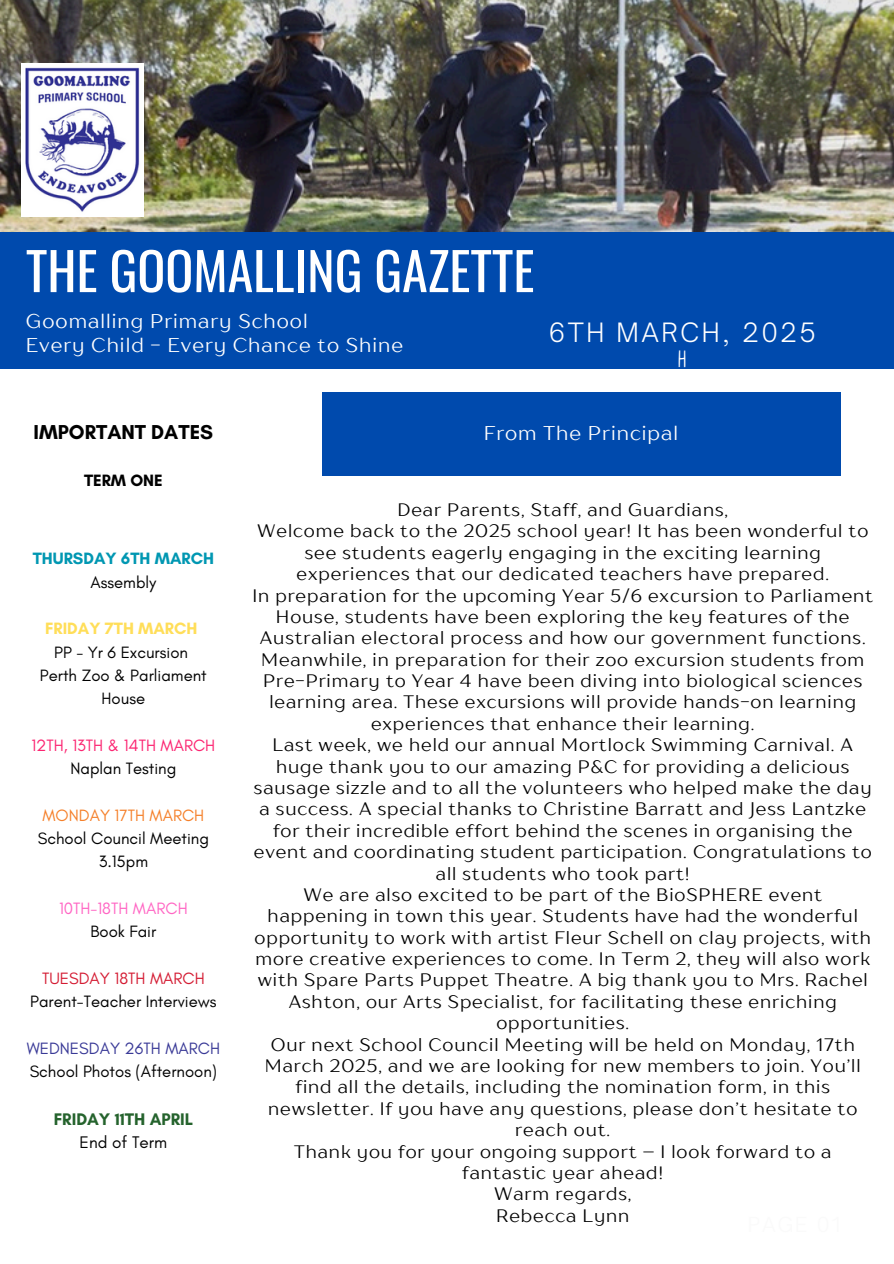
<style>
.page{position:relative;width:894px;height:1264px;background:#fff}
.page>*{position:absolute;margin:0;border:0;box-sizing:border-box;transform-origin:0 0}
.t1{font:51.9px "Oswald";color:#fff}
.t2{font:300 25.5px "Open Sauce One";letter-spacing:.1em;color:#fff}
.t3{font:700 20.55px "Glacial Indifference";color:#000}
.t4{font:19.8px/23.7px "TT Drugs";letter-spacing:.05em;color:#fff}
.t5{font:18px/21.3px "TT Drugs";letter-spacing:.05em;color:#000;text-align:center}
.t6{font:18px "Canva Handdrawn Cartoon";color:#fff}
.t7{font:700 17.1px "Glacial Indifference";color:#25632d}
.t8{font:17.1px "Glacial Indifference";color:#000}
.t9{font:16.65px/23.2px "Glacial Indifference";color:#000;text-align:center}
.t10{font:16.65px "Glacial Indifference";color:#fc2471}
.t11{font:16.65px "Glacial Indifference";color:#3a3a97}
.t12{font:700 16.65px "Glacial Indifference";color:#0097b2}
.t13{font:16.65px "Glacial Indifference";color:#d41c33}
.t14{font:16.65px "Glacial Indifference";color:#f5802a}
.t15{font:700 16.65px "Glacial Indifference";color:#ffde59}
.t16{font:16.65px "Glacial Indifference";color:#ff66c4}
.t17{font:700 16.65px "Glacial Indifference";color:#000}
</style>
<div class="page">
<img style="left:0;top:0;width:893px;height:233px">
<div style="left:0;top:233px;width:893px;height:136px;background:#004aad"></div>
<img style="left:22px;top:63px;width:121px;height:153px">
<div style="left:322px;top:392px;width:517px;height:83px;background:#004aad"></div>
<p class="t1" style="left:26px;top:230px;width:510px">THE GOOMALLING GAZETTE</p>
<h1 class="t4" style="left:26px;top:309px;width:379px">Goomalling Primary School<br>Every Child - Every Chance to Shine</h1>
<h5 class="t2" style="left:548px;top:317px;width:268px">6TH MARCH, 2025</h5>
<p class="t6" style="left:677px;top:349px;width:10px">H</p>
<h2 class="t3" style="left:34px;top:419px;width:181px">IMPORTANT DATES</h2>
<p class="t17" style="left:84px;top:470px;width:80px">TERM ONE</p>
<h3 class="t12" style="left:33px;top:548px;width:183px">THURSDAY 6TH MARCH</h3>
<h6 class="t9" style="left:90px;top:570px;width:67px">Assembly</h6>
<p class="t15" style="left:45px;top:618px;width:154px">FRIDAY 7TH MARCH</p>
<p class="t9" style="left:54px;top:640px;width:135px">PP - Yr 6 Excursion</p>
<p class="t9" style="left:40px;top:663px;width:168px">Perth Zoo &amp; Parliament<br>House</p>
<p class="t10" style="left:31px;top:735px;width:185px">12TH, 13TH &amp; 14TH MARCH</p>
<p class="t9" style="left:70px;top:756px;width:107px">Naplan Testing</p>
<p class="t14" style="left:42px;top:805px;width:163px">MONDAY 17TH MARCH</p>
<p class="t9" style="left:38px;top:826px;width:173px">School Council Meeting<br>3.15pm</p>
<p class="t16" style="left:59px;top:898px;width:130px">10TH-18TH MARCH</p>
<p class="t9" style="left:90px;top:920px;width:67px">Book Fair</p>
<p class="t13" style="left:42px;top:968px;width:164px">TUESDAY 18TH MARCH</p>
<p class="t9" style="left:30px;top:990px;width:188px">Parent-Teacher Interviews</p>
<p class="t11" style="left:27px;top:1038px;width:195px">WEDNESDAY 26TH MARCH</p>
<p class="t9" style="left:30px;top:1059px;width:189px">School Photos (Afternoon)</p>
<p class="t7" style="left:54px;top:1108px;width:141px">FRIDAY 11TH APRIL</p>
<p class="t8" style="left:80px;top:1131px;width:89px">End of Term</p>
<p class="t4" style="left:483px;top:421px;width:196px">From The Principal</p>
<p class="t5" style="left:397px;top:498px;width:332px">Dear Parents, Staff, and Guardians,</p>
<h5 class="t5" style="left:257px;top:520px;width:612px">Welcome back to the 2025 school year! It has been wonderful to see students eagerly engaging in the exciting learning experiences that our dedicated teachers have prepared.</h5>
<p class="t5" style="left:252px;top:584px;width:622px">In preparation for the upcoming Year 5/6 excursion to Parliament House, students have been exploring the key features of the Australian electoral process and how our government functions.<br>Meanwhile, in preparation for their zoo excursion students from Pre-Primary to Year 4 have been diving into biological sciences learning area. These excursions will provide hands-on learning experiences that enhance their learning.</p>
<p class="t5" style="left:254px;top:734px;width:619px">Last week, we held our annual Mortlock Swimming Carnival. A huge thank you to our amazing P&amp;C for providing a delicious sausage sizzle and to all the volunteers who helped make the day a success. A special thanks to Christine Barratt and Jess Lantzke for their incredible effort behind the scenes in organising the event and coordinating student participation. Congratulations to all students who took part!</p>
<p class="t5" style="left:254px;top:883px;width:617px">We are also excited to be part of the BioSPHERE event happening in town this year. Students have had the wonderful opportunity to work with artist Fleur Schell on clay projects, with more creative experiences to come. In Term 2, they will also work with Spare Parts Puppet Theatre. A big thank you to Mrs. Rachel Ashton, our Arts Specialist, for facilitating these enriching opportunities.</p>
<p class="t5" style="left:265px;top:1033px;width:597px">Our next School Council Meeting will be held on Monday, 17th March 2025, and we are looking for new members to join. You’ll find all the details, including the nomination form, in this newsletter. If you have any questions, please don’t hesitate to reach out.</p>
<p class="t5" style="left:294px;top:1140px;width:538px">Thank you for your ongoing support – I look forward to a fantastic year ahead!</p>
<p class="t5" style="left:494px;top:1182px;width:139px">Warm regards,</p>
<p class="t5" style="left:496px;top:1204px;width:135px">Rebecca Lynn</p>
</div>
